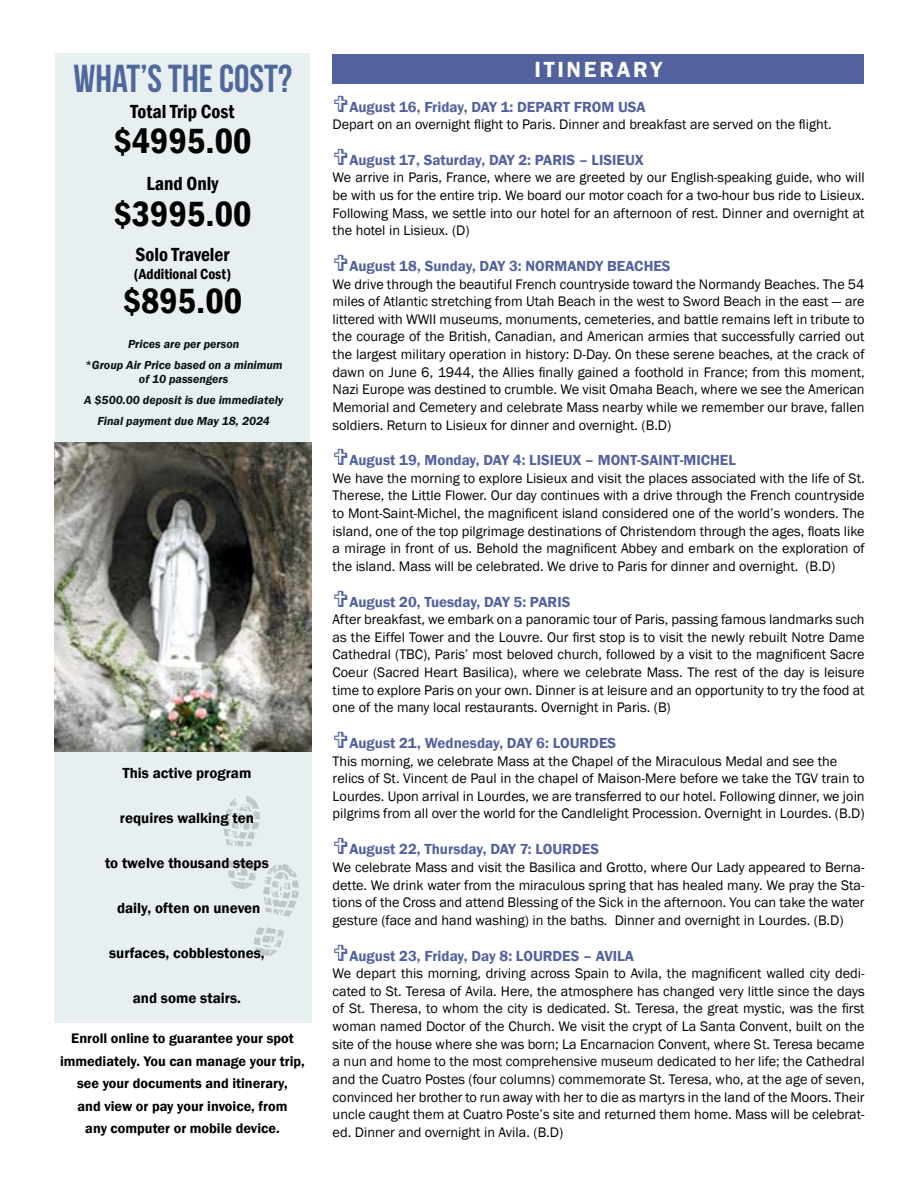
<style>
.page{position:relative;width:918px;height:1188px;background:#fff}
.page>*{position:absolute;margin:0;border:0;box-sizing:border-box;transform-origin:0 0}
.t1{font:39px "Bebas Neue";color:#52629f}
.t2{font:600 condensed 36px "Franklin Gothic";color:#000}
.t3{font:600 22.5px "Franklin Gothic";letter-spacing:.12em;color:#fff}
.t4{font:600 condensed 19.5px "Franklin Gothic";color:#000}
.t5{font:600 15px "Franklin Gothic";color:#52629f}
.t6{font:600 15px "Franklin Gothic";color:#000}
.t7{font:600 condensed 15px "Franklin Gothic";color:#000}
.t8{font:14.25px/17.7px "Franklin Gothic";color:#000;text-align:justify}
.t9{font:600 14.25px/22.5px "Franklin Gothic";color:#000;text-align:center}
.t10{font:italic 600 12px/21px "Franklin Gothic";color:#000;text-align:center}
</style>
<div class="page">
<div style="left:333px;top:54px;width:531px;height:30px;background:#52629f"></div>
<div style="left:54px;top:752px;width:257px;height:271px;background:#e7eff0"></div>
<svg style="left:254px;top:927px;width:30px;height:29px"></svg>
<svg style="left:263px;top:864px;width:36px;height:52px"></svg>
<svg style="left:223px;top:796px;width:37px;height:51px"></svg>
<svg style="left:228px;top:860px;width:28px;height:29px"></svg>
<img style="left:54px;top:443px;width:257px;height:309px">
<div style="left:55px;top:53px;width:255px;height:390px;background:#e7eff0"></div>
<h1 class="t1" style="left:74px;top:57px;width:220px">WHAT’S THE COST?</h1>
<h3 class="t4" style="left:131px;top:99px;width:105px">Total Trip Cost</h3>
<h2 class="t2" style="left:114px;top:117px;width:139px">$4995.00</h2>
<h3 class="t4" style="left:147px;top:171px;width:73px">Land Only</h3>
<h2 class="t2" style="left:114px;top:190px;width:139px">$3995.00</h2>
<h3 class="t4" style="left:135px;top:241px;width:96px">Solo Traveler</h3>
<p class="t7" style="left:134px;top:264px;width:99px">(Additional Cost)</p>
<h2 class="t2" style="left:123px;top:277px;width:121px">$895.00</h2>
<p class="t10" style="left:85px;top:333px;width:199px">Prices are per person<br>*Group Air Price based on a minimum</p>
<p class="t10" style="left:84px;top:368px;width:200px">of 10 passengers<br>A $500.00 deposit is due immediately<br>Final payment due May 18, 2024</p>
<p class="t6" style="left:122px;top:763px;width:131px">This active program</p>
<p class="t6" style="left:120px;top:808px;width:136px">requires walking ten</p>
<p class="t6" style="left:105px;top:853px;width:165px">to twelve thousand steps</p>
<p class="t6" style="left:117px;top:898px;width:145px">daily, often on uneven</p>
<p class="t6" style="left:109px;top:943px;width:157px">surfaces, cobblestones,</p>
<p class="t6" style="left:133px;top:988px;width:110px">and some stairs.</p>
<p class="t9" style="left:60px;top:1027px;width:246px">Enroll online to guarantee your spot immediately. You can manage your trip, see your documents and itinerary,<br>and view or pay your invoice, from<br>any computer or mobile device.</p>
<h3 class="t3" style="left:534px;top:55px;width:129px">ITINERARY</h3>
<p class="t5" style="left:349px;top:97px;width:298px">August 16, Friday, DAY 1: DEPART FROM USA</p>
<p class="t8" style="left:333px;top:116px;width:501px">Depart on an overnight flight to Paris. Dinner and breakfast are served on the flight.</p>
<p class="t5" style="left:349px;top:151px;width:296px">August 17, Saturday, DAY 2: PARIS – LISIEUX</p>
<p class="t8" style="left:333px;top:169px;width:534px">We arrive in Paris, France, where we are greeted by our English-speaking guide, who will be with us for the entire trip. We board our motor coach for a two-hour bus ride to Lisieux.<br>Following Mass, we settle into our hotel for an afternoon of rest. Dinner and overnight at the hotel in Lisieux. (D)</p>
<p class="t5" style="left:349px;top:257px;width:323px">August 18, Sunday, DAY 3: NORMANDY BEACHES</p>
<p class="t8" style="left:333px;top:275px;width:534px">We drive through the beautiful French countryside toward the Normandy Beaches. The 54 miles of Atlantic stretching from Utah Beach in the west to Sword Beach in the east — are littered with WWII museums, monuments, cemeteries, and battle remains left in tribute to the courage of the British, Canadian, and American armies that successfully carried out the largest military operation in history: D-Day. On these serene beaches, at the crack of dawn on June 6, 1944, the Allies finally gained a foothold in France; from this moment, Nazi Europe was destined to crumble. We visit Omaha Beach, where we see the American Memorial and Cemetery and celebrate Mass nearby while we remember our brave, fallen soldiers. Return to Lisieux for dinner and overnight. (B.D)</p>
<p class="t5" style="left:349px;top:451px;width:388px">August 19, Monday, DAY 4: LISIEUX – MONT-SAINT-MICHEL</p>
<p class="t8" style="left:333px;top:470px;width:534px">We have the morning to explore Lisieux and visit the places associated with the life of St.<br>Therese, the Little Flower. Our day continues with a drive through the French countryside to Mont-Saint-Michel, the magnificent island considered one of the world’s wonders. The island, one of the top pilgrimage destinations of Christendom through the ages, floats like a mirage in front of us. Behold the magnificent Abbey and embark on the exploration of the island. Mass will be celebrated. We drive to Paris for dinner and overnight. (B.D)</p>
<p class="t5" style="left:349px;top:592px;width:223px">August 20, Tuesday, DAY 5: PARIS</p>
<p class="t8" style="left:333px;top:611px;width:534px">After breakfast, we embark on a panoramic tour of Paris, passing famous landmarks such as the Eiffel Tower and the Louvre. Our first stop is to visit the newly rebuilt Notre Dame Cathedral (TBC), Paris’ most beloved church, followed by a visit to the magnificent Sacre Coeur (Sacred Heart Basilica), where we celebrate Mass. The rest of the day is leisure time to explore Paris on your own. Dinner is at leisure and an opportunity to try the food at one of the many local restaurants. Overnight in Paris. (B)</p>
<p class="t5" style="left:349px;top:734px;width:268px">August 21, Wednesday, DAY 6: LOURDES</p>
<p class="t8" style="left:333px;top:752px;width:534px;text-align:left">This morning, we celebrate Mass at the Chapel of the Miraculous Medal and see the relics of St. Vincent de Paul in the chapel of Maison-Mere before we take the TGV train to Lourdes. Upon arrival in Lourdes, we are transferred to our hotel. Following dinner, we join pilgrims from all over the world for the Candlelight Procession. Overnight in Lourdes. (B.D)</p>
<p class="t5" style="left:349px;top:840px;width:251px">August 22, Thursday, DAY 7: LOURDES</p>
<p class="t8" style="left:333px;top:859px;width:534px">We celebrate Mass and visit the Basilica and Grotto, where Our Lady appeared to Berna&shy;dette. We drink water from the miraculous spring that has healed many. We pray the Sta&shy;tions of the Cross and attend Blessing of the Sick in the afternoon. You can take the water gesture (face and hand washing) in the baths. Dinner and overnight in Lourdes. (B.D)</p>
<p class="t5" style="left:349px;top:946px;width:286px">August 23, Friday, Day 8: LOURDES – AVILA</p>
<p class="t8" style="left:333px;top:965px;width:534px">We depart this morning, driving across Spain to Avila, the magnificent walled city dedi&shy;cated to St. Teresa of Avila. Here, the atmosphere has changed very little since the days of St. Theresa, to whom the city is dedicated. St. Teresa, the great mystic, was the first woman named Doctor of the Church. We visit the crypt of La Santa Convent, built on the site of the house where she was born; La Encarnacion Convent, where St. Teresa became a nun and home to the most comprehensive museum dedicated to her life; the Cathedral and the Cuatro Postes (four columns) commemorate St. Teresa, who, at the age of seven, convinced her brother to run away with her to die as martyrs in the land of the Moors. Their uncle caught them at Cuatro Poste’s site and returned them home. Mass will be celebrat&shy;ed. Dinner and overnight in Avila. (B.D)</p>
</div>
